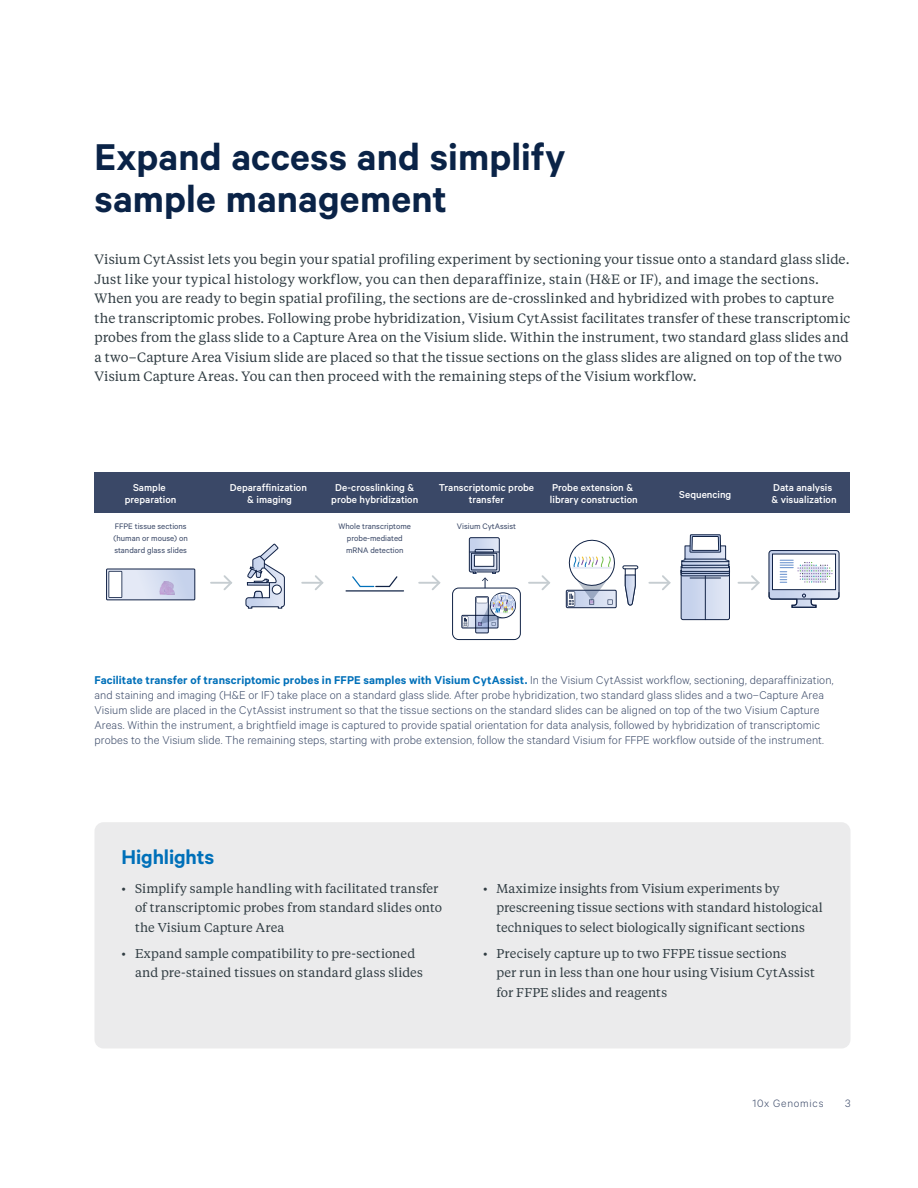
<style>
.page{position:relative;width:918px;height:1188px;background:#fff}
.page>*{position:absolute;margin:0;border:0;box-sizing:border-box;transform-origin:0 0}
.t1{font:600 42px/42px "Calibre";letter-spacing:.005em;color:#0a2347}
.t2{font:600 22.5px "Calibre";letter-spacing:-.005em;color:#0070b9}
.t3{font:13.5px/19.5px "Tiempos Text";letter-spacing:.01em;color:#303c42}
.t4{font:300 12.75px/15px "Calibre";letter-spacing:.005em;color:#3a4967}
.t5{font:12.75px/19.5px "Tiempos Text";letter-spacing:.005em;color:#303c42}
.t6{font:300 12px "Calibre";letter-spacing:.06em;color:#3a4867}
.t7{font:500 11.25px/11.2px "Calibre";color:#fff;text-align:center}
.t8{font:9px/12px "Calibre";color:#3a4867;text-align:center}
.s1{font-weight:600;color:#0070b9}
</style>
<div class="page">
<svg style="left:566px;top:539px;width:73px;height:69px"></svg>
<div style="left:94px;top:472px;width:756px;height:41px;background:#3a4867"></div>
<svg style="left:352px;top:576px;width:46px;height:12px"></svg>
<hr style="left:346px;top:590px;width:58px;height:2px;background:#112346">
<div style="left:452px;top:588px;width:69px;height:52px;border:1px solid #112346;border-radius:6px"></div>
<div style="left:469px;top:537px;width:31px;height:35px;border:1px solid #112246;border-radius:2px"></div>
<div style="left:461px;top:615px;width:37px;height:13px;border:1px solid #112246"></div>
<div style="left:490px;top:593px;width:26px;height:25px;border:1px solid #112346;border-radius:50%"></div>
<svg style="left:462px;top:595px;width:53px;height:38px"></svg>
<svg style="left:469px;top:538px;width:30px;height:50px"></svg>
<svg style="left:245px;top:543px;width:40px;height:66px"></svg>
<svg style="left:107px;top:569px;width:88px;height:31px"></svg>
<img style="left:160px;top:582px;width:15px;height:13px">
<svg style="left:680px;top:545px;width:50px;height:75px"></svg>
<hr style="left:690px;top:578px;width:31px;height:1px;background:#112346">
<div style="left:690px;top:534px;width:31px;height:18px;border:1px solid #112346"></div>
<div style="left:692px;top:536px;width:27px;height:14px;background:#fff"></div>
<div style="left:692px;top:536px;width:27px;height:15px;border:1px solid #112346"></div>
<svg style="left:768px;top:550px;width:72px;height:58px"></svg>
<hr style="left:211px;top:582px;width:20px;height:2px;background:#c6cdd1">
<svg style="left:222px;top:575px;width:11px;height:16px"></svg>
<hr style="left:302px;top:582px;width:20px;height:2px;background:#c6cdd1">
<svg style="left:313px;top:575px;width:11px;height:15px"></svg>
<hr style="left:419px;top:582px;width:20px;height:2px;background:#c6cdd1">
<svg style="left:430px;top:575px;width:11px;height:15px"></svg>
<hr style="left:529px;top:582px;width:20px;height:2px;background:#c6cdd1">
<svg style="left:540px;top:575px;width:11px;height:16px"></svg>
<hr style="left:649px;top:582px;width:20px;height:2px;background:#c6cdd1">
<svg style="left:660px;top:575px;width:11px;height:15px"></svg>
<hr style="left:738px;top:582px;width:21px;height:2px;background:#c6cdd1">
<svg style="left:749px;top:575px;width:11px;height:15px"></svg>
<div style="left:94px;top:822px;width:756px;height:226px;background:#ebebec;border-radius:9px"></div>
<h1 class="t1" style="left:94px;top:135px;width:473px">Expand access and simplify sample management</h1>
<p class="t3" style="left:94px;top:249px;width:757px">Visium CytAssist lets you begin your spatial profiling experiment by sectioning your tissue onto a standard glass slide.<br>Just like your typical histology workflow, you can then deparaffinize, stain (H&amp;E or IF), and image the sections.<br>When you are ready to begin spatial profiling, the sections are de-crosslinked and hybridized with probes to capture the transcriptomic probes. Following probe hybridization, Visium CytAssist facilitates transfer of these transcriptomic probes from the glass slide to a Capture Area on the Visium slide. Within the instrument, two standard glass slides and a two–Capture Area Visium slide are placed so that the tissue sections on the glass slides are aligned on top of the two Visium Capture Areas. You can then proceed with the remaining steps of the Visium workflow.</p>
<p class="t7" style="left:125px;top:482px;width:53px">Sample preparation</p>
<p class="t7" style="left:230px;top:482px;width:79px">Deparaffinization &amp; imaging</p>
<p class="t7" style="left:439px;top:482px;width:97px">Transcriptomic probe transfer</p>
<p class="t7" style="left:331px;top:482px;width:89px">De-crosslinking &amp; probe hybridization</p>
<p class="t7" style="left:550px;top:482px;width:89px;text-align:left">Probe extension &amp; library construction</p>
<p class="t7" style="left:679px;top:488px;width:54px">Sequencing</p>
<p class="t7" style="left:771px;top:482px;width:67px;text-align:left">Data analysis &amp; visualization</p>
<p class="t8" style="left:339px;top:520px;width:74px">Whole transcriptome probe-mediated mRNA detection</p>
<p class="t8" style="left:115px;top:520px;width:73px">FFPE tissue sections</p>
<p class="t8" style="left:457px;top:520px;width:61px">Visium CytAssist</p>
<p class="t8" style="left:114px;top:532px;width:76px;text-align:left">(human or mouse) on standard glass slides</p>
<p class="t4" style="left:94px;top:672px;width:741px"><span class="s1">Facilitate transfer of transcriptomic probes in FFPE samples with Visium CytAssist.</span> In the Visium CytAssist workflow, sectioning, deparaffinization, and staining and imaging (H&amp;E or IF) take place on a standard glass slide. After probe hybridization, two standard glass slides and a two–Capture Area Visium slide are placed in the CytAssist instrument so that the tissue sections on the standard slides can be aligned on top of the two Visium Capture Areas. Within the instrument, a brightfield image is captured to provide spatial orientation for data analysis, followed by hybridization of transcriptomic probes to the Visium slide. The remaining steps, starting with probe extension, follow the standard Visium for FFPE workflow outside of the instrument.</p>
<h2 class="t2" style="left:122px;top:843px;width:94px">Highlights</h2>
<p class="t5" style="left:135px;top:878px;width:309px;text-indent:-14px">• Simplify sample handling with facilitated transfer of transcriptomic probes from standard slides onto the Visium Capture Area</p>
<p class="t5" style="left:135px;top:943px;width:289px;text-indent:-14px">• Expand sample compatibility to pre-sectioned and pre-stained tissues on standard glass slides</p>
<p class="t5" style="left:497px;top:878px;width:328px;text-indent:-14px">• Maximize insights from Visium experiments by prescreening tissue sections with standard histological techniques to select biologically significant sections</p>
<p class="t5" style="left:497px;top:943px;width:320px;text-indent:-14px">• Precisely capture up to two FFPE tissue sections<br>per run in less than one hour using Visium CytAssist for FFPE slides and reagents</p>
<p class="t6" style="left:752px;top:1096px;width:73px">10x Genomics</p>
<p class="t6" style="left:845px;top:1096px;width:7px">3</p>
</div>
